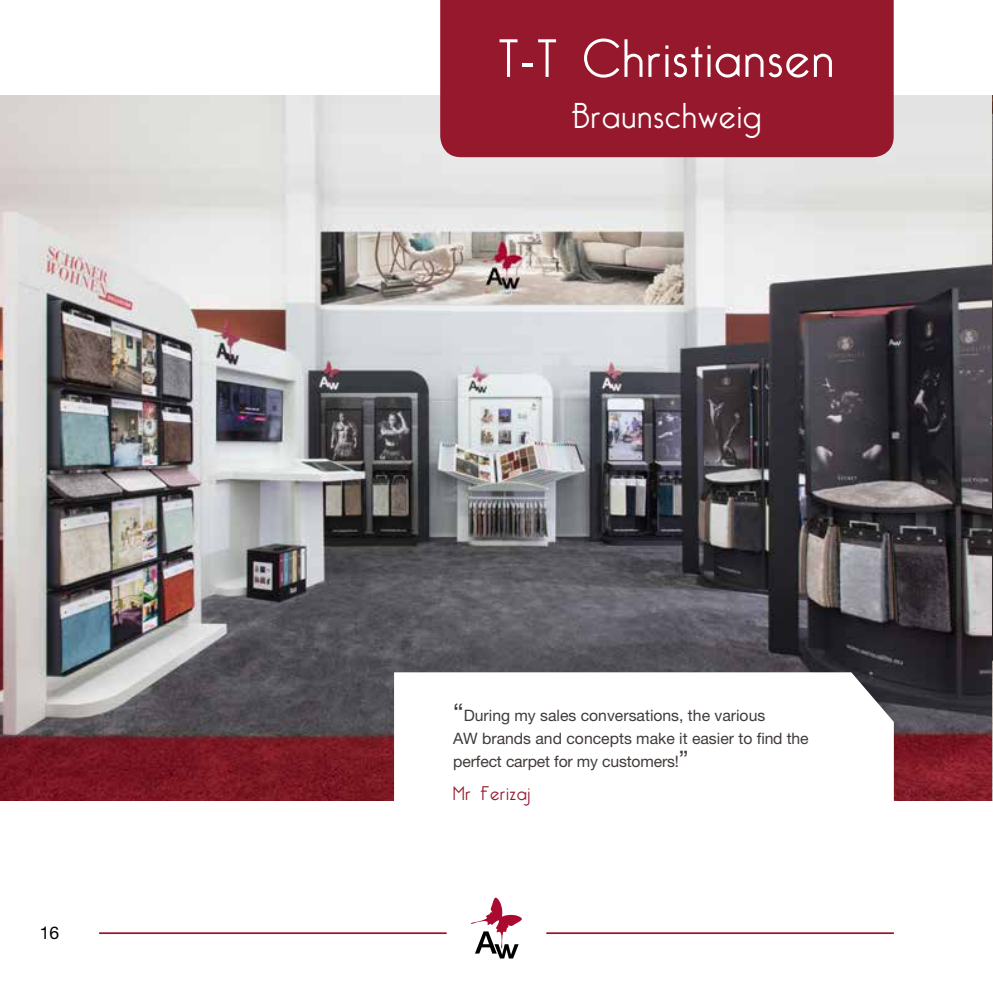
<style>
.page{position:relative;width:993px;height:993px;background:#fff}
.page>*{position:absolute;margin:0;border:0;box-sizing:border-box;transform-origin:0 0}
.t1{font:300 52.5px "Bellerose";letter-spacing:.05em;color:#fff}
.t2{font:300 35px "Bellerose";letter-spacing:.05em;color:#fff}
.t3{font:300 19.25px "Bellerose";letter-spacing:.05em;color:#96182d}
.t4{font:17.5px "Helvetica Neue";color:#000}
.t5{font:15.75px/22.8px "Helvetica Neue";color:#403b39}
.s1{font-size:24.5px}
.s2{font-size:22.75px}
</style>
<div class="page">
<hr style="left:99px;top:931px;width:347px;height:2px;background:#96182d">
<hr style="left:546px;top:931px;width:347px;height:2px;background:#96182d">
<svg style="left:471px;top:897px;width:50px;height:61px"></svg>
<img style="left:0;top:95px;width:993px;height:705px">
<svg style="left:394px;top:672px;width:499px;height:129px"></svg>
<div style="left:440px;top:0;width:453px;height:157px;background:#96182d"></div>
<p class="t4" style="left:40px;top:922px;width:21px">16</p>
<h1 class="t1" style="left:498px;top:28px;width:336px">T-T Christiansen</h1>
<h2 class="t2" style="left:571px;top:96px;width:191px">Braunschweig</h2>
<p class="t5" style="left:453px;top:703px;width:357px"><span class="s1">“</span>During my sales conversations, the various<br>AW brands and concepts make it easier to find the perfect carpet for my customers!<span class="s2">”</span></p>
<p class="t3" style="left:453px;top:781px;width:78px">Mr Ferizaj</p>
</div>
